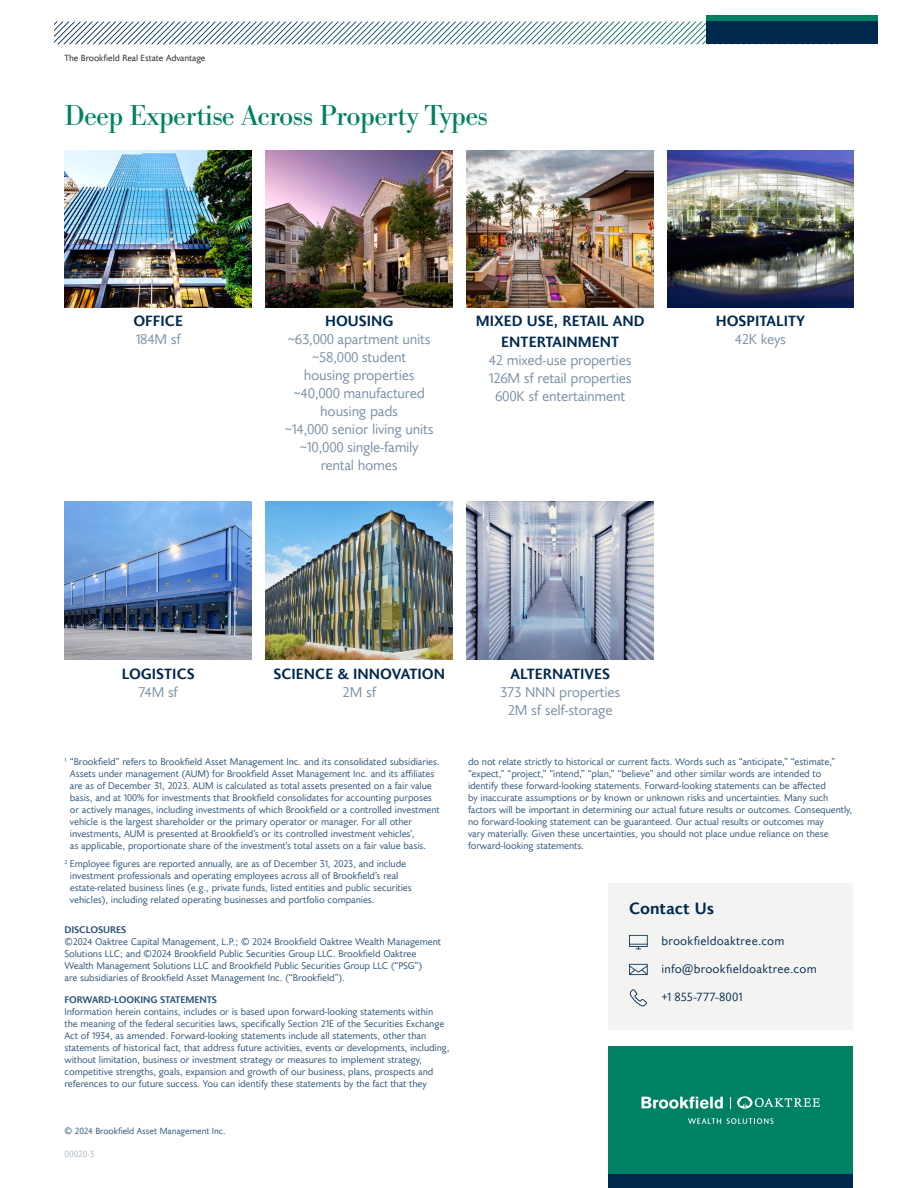
<style>
.page{position:relative;width:918px;height:1188px;background:#fff}
.page>*{position:absolute;margin:0;border:0;box-sizing:border-box;transform-origin:0 0}
.A-Head_Green{font:30px "Bodoni URW";letter-spacing:-.02em;color:#008164}
.Subhead_1_11_14_Bold_Grn{font:700 16.5px "Joanna Sans Nova";color:#00294e}
.A-Head{font:700 15px/21px "Joanna Sans Nova";color:#00294e;text-align:center}
.A-Head-2{font:14.25px/18px "Joanna Sans Nova";letter-spacing:-.02em;color:#7990a3;text-align:center}
.Contact_Info_8_8_Blu{font:12px "Joanna Sans Nova";letter-spacing:.015em;color:#00294e}
.Disclosure_6_5_8{font:9.75px/12px "Joanna Sans Nova";letter-spacing:-.01em;color:#2a5479}
.Disclosure_A-Head{font:700 9.75px "Joanna Sans Nova";letter-spacing:-.01em;color:#2a5479}
.t1{font:9px "Joanna Sans Nova";letter-spacing:-.01em;color:#2a5479}
.Disclosure{font:9px "Joanna Sans Nova";letter-spacing:-.01em;color:#231f20}
.t2{font:9px "Joanna Sans Nova";letter-spacing:-.01em;color:#abb7c3}
</style>
<div class="page">
<img style="left:64px;top:150px;width:188px;height:158px">
<img style="left:64px;top:502px;width:188px;height:157px">
<img style="left:466px;top:150px;width:188px;height:158px">
<img style="left:466px;top:502px;width:188px;height:157px">
<img style="left:266px;top:150px;width:187px;height:158px">
<img style="left:266px;top:502px;width:187px;height:157px">
<img style="left:668px;top:150px;width:186px;height:158px">
<svg style="left:54px;top:22px;width:789px;height:23px"></svg>
<div style="left:706px;top:15px;width:172px;height:6px;background:#008164"></div>
<div style="left:706px;top:21px;width:172px;height:23px;background:#00294e"></div>
<div style="left:608px;top:1173px;width:245px;height:15px;background:#00294e"></div>
<div style="left:608px;top:1046px;width:245px;height:127px;background:#008164"></div>
<svg style="left:642px;top:1097px;width:81px;height:12px"></svg>
<svg style="left:737px;top:1096px;width:83px;height:13px"></svg>
<svg style="left:688px;top:1118px;width:33px;height:6px"></svg>
<svg style="left:727px;top:1118px;width:47px;height:6px"></svg>
<div style="left:608px;top:884px;width:245px;height:146px;background:#f3f3f1"></div>
<svg style="left:629px;top:935px;width:19px;height:14px"></svg>
<svg style="left:629px;top:964px;width:19px;height:11px"></svg>
<svg style="left:630px;top:989px;width:17px;height:17px"></svg>
<p class="Disclosure" style="left:64px;top:51px;width:143px">The Brookfield Real Estate Advantage</p>
<p class="A-Head_Green" style="left:64px;top:98px;width:425px">Deep Expertise Across Property Types</p>
<p class="A-Head" style="left:133px;top:309px;width:51px">OFFICE</p>
<p class="A-Head-2" style="left:136px;top:329px;width:47px">184M sf</p>
<p class="A-Head" style="left:325px;top:309px;width:70px">HOUSING</p>
<p class="A-Head-2" style="left:288px;top:329px;width:144px">~63,000 apartment units</p>
<p class="A-Head-2" style="left:304px;top:347px;width:113px">~58,000 student housing properties</p>
<p class="A-Head-2" style="left:294px;top:383px;width:133px">~40,000 manufactured housing pads</p>
<p class="A-Head-2" style="left:285px;top:419px;width:151px">~14,000 senior living units</p>
<p class="A-Head-2" style="left:300px;top:437px;width:120px">~10,000 single-family rental homes</p>
<p class="A-Head" style="left:476px;top:309px;width:170px">MIXED USE, RETAIL AND<br>ENTERTAINMENT</p>
<p class="A-Head-2" style="left:489px;top:350px;width:144px">42 mixed-use properties</p>
<p class="A-Head-2" style="left:489px;top:368px;width:145px">126M sf retail properties</p>
<p class="A-Head-2" style="left:495px;top:386px;width:132px">600K sf entertainment</p>
<p class="A-Head" style="left:716px;top:309px;width:91px">HOSPITALITY</p>
<p class="A-Head-2" style="left:735px;top:329px;width:53px">42K keys</p>
<p class="A-Head" style="left:122px;top:663px;width:75px">LOGISTICS</p>
<p class="A-Head-2" style="left:139px;top:683px;width:41px">74M sf</p>
<p class="A-Head" style="left:273px;top:663px;width:173px">SCIENCE &amp; INNOVATION</p>
<p class="A-Head-2" style="left:343px;top:683px;width:35px">2M sf</p>
<p class="A-Head" style="left:511px;top:663px;width:101px">ALTERNATIVES</p>
<p class="A-Head-2" style="left:500px;top:683px;width:122px">373 NNN properties</p>
<p class="A-Head-2" style="left:508px;top:701px;width:106px">2M sf self-storage</p>
<p class="Disclosure_6_5_8" style="left:70px;top:755px;width:371px;text-indent:-5px"><sup>1</sup> “Brookfield” refers to Brookfield Asset Management Inc. and its consolidated subsidiaries.<br>Assets under management (AUM) for Brookfield Asset Management Inc. and its affiliates are as of December 31, 2023. AUM is calculated as total assets presented on a fair value basis, and at 100% for investments that Brookfield consolidates for accounting purposes or actively manages, including investments of which Brookfield or a controlled investment vehicle is the largest shareholder or the primary operator or manager. For all other investments, AUM is presented at Brookfield’s or its controlled investment vehicles’,<br>as applicable, proportionate share of the investment’s total assets on a fair value basis.</p>
<p class="Disclosure_6_5_8" style="left:70px;top:858px;width:344px;text-indent:-5px"><sup>2</sup> Employee figures are reported annually, are as of December 31, 2023, and include investment professionals and operating employees across all of Brookfield’s real estate-related business lines (e.g., private funds, listed entities and public securities vehicles), including related operating businesses and portfolio companies.</p>
<p class="Disclosure_A-Head" style="left:64px;top:922px;width:63px">DISCLOSURES</p>
<p class="Disclosure_6_5_8" style="left:64px;top:935px;width:378px">©2024 Oaktree Capital Management, L.P.; © 2024 Brookfield Oaktree Wealth Management Solutions LLC; and ©2024 Brookfield Public Securities Group LLC. Brookfield Oaktree Wealth Management Solutions LLC and Brookfield Public Securities Group LLC (“PSG”)<br>are subsidiaries of Brookfield Asset Management Inc. (“Brookfield”).</p>
<p class="Disclosure_A-Head" style="left:64px;top:993px;width:154px">FORWARD-LOOKING STATEMENTS</p>
<p class="Disclosure_6_5_8" style="left:64px;top:1005px;width:387px">Information herein contains, includes or is based upon forward-looking statements within<br>the meaning of the federal securities laws, specifically Section 21E of the Securities Exchange Act of 1934, as amended. Forward-looking statements include all statements, other than statements of historical fact, that address future activities, events or developments, including, without limitation, business or investment strategy or measures to implement strategy, competitive strengths, goals, expansion and growth of our business, plans, prospects and references to our future success. You can identify these statements by the fact that they</p>
<p class="t1" style="left:64px;top:1125px;width:163px">© 2024 Brookfield Asset Management Inc.</p>
<p class="t2" style="left:64px;top:1148px;width:32px">00020-3</p>
<p class="Disclosure_6_5_8" style="left:468px;top:755px;width:386px">do not relate strictly to historical or current facts. Words such as “anticipate,” “estimate,” “expect,” “project,” “intend,” “plan,” “believe” and other similar words are intended to identify these forward-looking statements. Forward-looking statements can be affected<br>by inaccurate assumptions or by known or unknown risks and uncertainties. Many such factors will be important in determining our actual future results or outcomes. Consequently, no forward-looking statement can be guaranteed. Our actual results or outcomes may<br>vary materially. Given these uncertainties, you should not place undue reliance on these forward-looking statements.</p>
<p class="Subhead_1_11_14_Bold_Grn" style="left:629px;top:896px;width:86px">Contact Us</p>
<p class="Contact_Info_8_8_Blu" style="left:661px;top:932px;width:124px">brookfieldoaktree.com</p>
<p class="Contact_Info_8_8_Blu" style="left:661px;top:961px;width:157px">info@brookfieldoaktree.com</p>
<p class="Contact_Info_8_8_Blu" style="left:661px;top:989px;width:83px">+1 855-777-8001</p>
</div>
